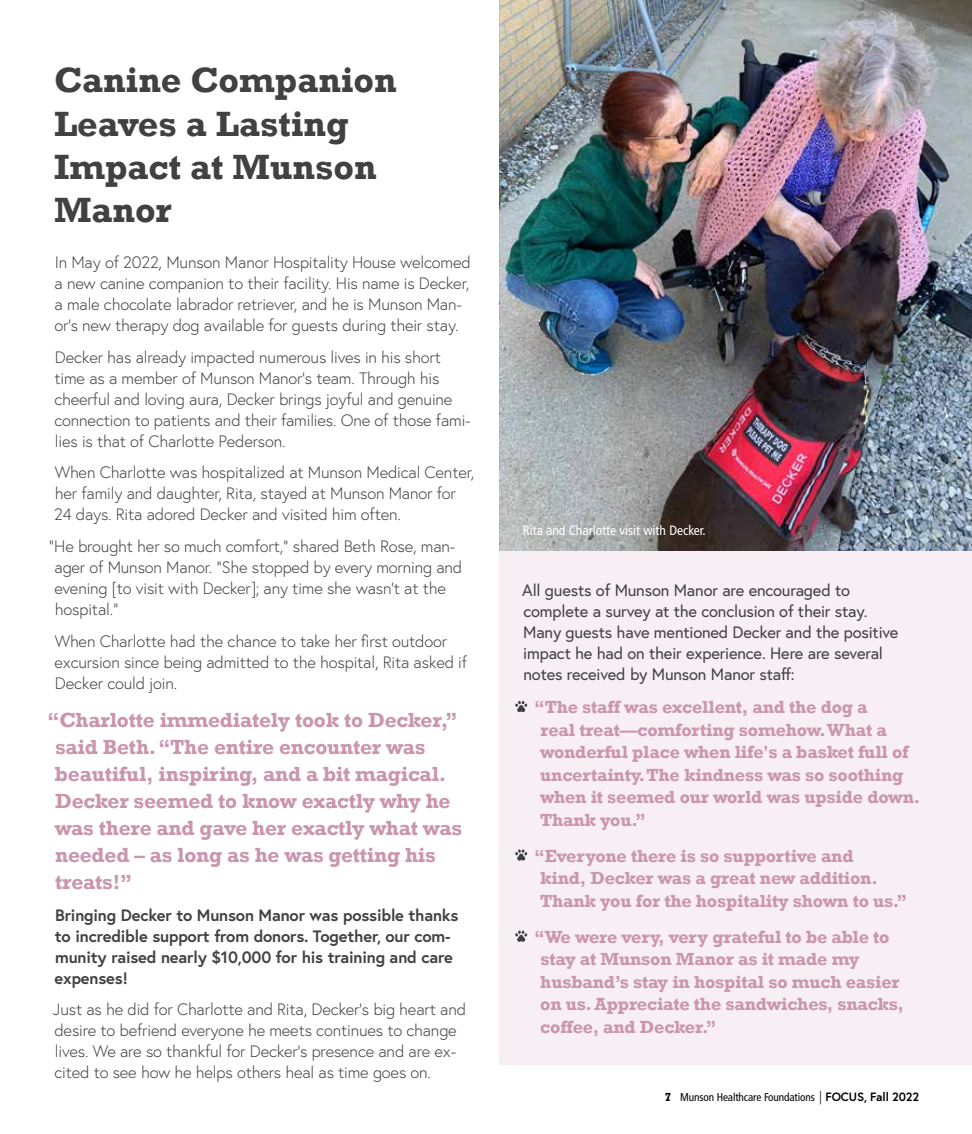
<style>
.page{position:relative;width:972px;height:1134px;background:#fff}
.page>*{position:absolute;margin:0;border:0;box-sizing:border-box;transform-origin:0 0}
.t1{font:700 36px/43.2px "Rockwell";color:#414042}
.t2{font:700 21px/27px "Rockwell";letter-spacing:-.01em;color:#ca96ad}
.t3{font:700 18px/22.5px "Rockwell";letter-spacing:-.01em;color:#ca96ad}
.t4{font:300 16.5px/21px "Europa";letter-spacing:-.01em;color:#414042}
.t5{font:16.5px/21px "Europa";letter-spacing:-.01em;color:#414042}
.t6{font:700 16.5px/21px "Europa";letter-spacing:-.01em;color:#414042}
.t7{font:condensed 13.5px "Frutiger";color:#fff}
.t8{font:condensed 11.25px "Frutiger";letter-spacing:-.01em;color:#000}
.s1{font-family:"Rockwell";font-weight:700;font-stretch:normal;font-size:12px}
.s2{font-weight:300;font-size:13.5px}
.s3{font-family:"Europa";font-weight:700;font-stretch:normal;font-size:12px}
</style>
<div class="page">
<div style="left:500px;top:551px;width:472px;height:514px;background:#f7eff3"></div>
<img style="left:500px;top:0;width:472px;height:551px">
<svg style="left:515px;top:701px;width:12px;height:11px"></svg>
<svg style="left:515px;top:849px;width:12px;height:12px"></svg>
<svg style="left:515px;top:930px;width:12px;height:12px"></svg>
<h1 class="t1" style="left:54px;top:59px;width:344px">Canine Companion<br>Leaves a Lasting<br>Impact at Munson<br>Manor</h1>
<p class="t4" style="left:54px;top:251px;width:418px">In May of 2022, Munson Manor Hospitality House welcomed a new canine companion to their facility. His name is Decker, a male chocolate labrador retriever, and he is Munson Man&shy;or’s new therapy dog available for guests during their stay.</p>
<p class="t4" style="left:54px;top:346px;width:418px">Decker has already impacted numerous lives in his short time as a member of Munson Manor’s team. Through his cheerful and loving aura, Decker brings joyful and genuine connection to patients and their families. One of those fami&shy;lies is that of Charlotte Pederson.</p>
<p class="t4" style="left:54px;top:462px;width:422px">When Charlotte was hospitalized at Munson Medical Center, her family and daughter, Rita, stayed at Munson Manor for<br>24 days. Rita adored Decker and visited him often.</p>
<p class="t4" style="left:54px;top:536px;width:409px;text-indent:-6px">“He brought her so much comfort,” shared Beth Rose, man&shy;ager of Munson Manor. “She stopped by every morning and evening [to visit with Decker]; any time she wasn’t at the hospital.”</p>
<p class="t4" style="left:54px;top:631px;width:414px">When Charlotte had the chance to take her first outdoor excursion since being admitted to the hospital, Rita asked if<br>Decker could join.</p>
<p class="t2" style="left:55px;top:706px;width:409px;text-indent:-8px">“Charlotte immediately took to Decker,” said Beth. “The entire encounter was beautiful, inspiring, and a bit magical.<br>Decker seemed to know exactly why he was there and gave her exactly what was needed – as long as he was getting his treats!”</p>
<p class="t6" style="left:55px;top:904px;width:405px">Bringing Decker to Munson Manor was possible thanks to incredible support from donors. Together, our com&shy;munity raised nearly $10,000 for his training and care expenses!</p>
<p class="t4" style="left:53px;top:999px;width:415px">Just as he did for Charlotte and Rita, Decker’s big heart and desire to befriend everyone he meets continues to change lives. We are so thankful for Decker’s presence and are ex&shy;cited to see how he helps others heal as time goes on.</p>
<p class="t7" style="left:523px;top:522px;width:185px">Rita and Charlotte visit with Decker.</p>
<p class="t5" style="left:522px;top:580px;width:378px">All guests of Munson Manor are encouraged to complete a survey at the conclusion of their stay.<br>Many guests have mentioned Decker and the positive impact he had on their experience. Here are several notes received by Munson Manor staff:</p>
<p class="t3" style="left:540px;top:696px;width:382px;text-indent:-6px">“The staff was excellent, and the dog a<br>real treat—comforting somehow. What a wonderful place when life's a basket full of uncertainty. The kindness was so soothing when it seemed our world was upside down.<br>Thank you.”</p>
<p class="t3" style="left:540px;top:845px;width:369px;text-indent:-6px">“Everyone there is so supportive and<br>kind, Decker was a great new addition.<br>Thank you for the hospitality shown to us.”</p>
<p class="t3" style="left:540px;top:926px;width:365px;text-indent:-6px">“We were very, very grateful to be able to stay at Munson Manor as it made my husband’s stay in hospital so much easier on us. Appreciate the sandwiches, snacks, coffee, and Decker.”</p>
<p class="t8" style="left:665px;top:1091px;width:256px"><span class="s1">7</span> Munson Healthcare Foundations <span class="s2">|</span> <span class="s3">FOCUS, Fall 2022</span></p>
</div>
